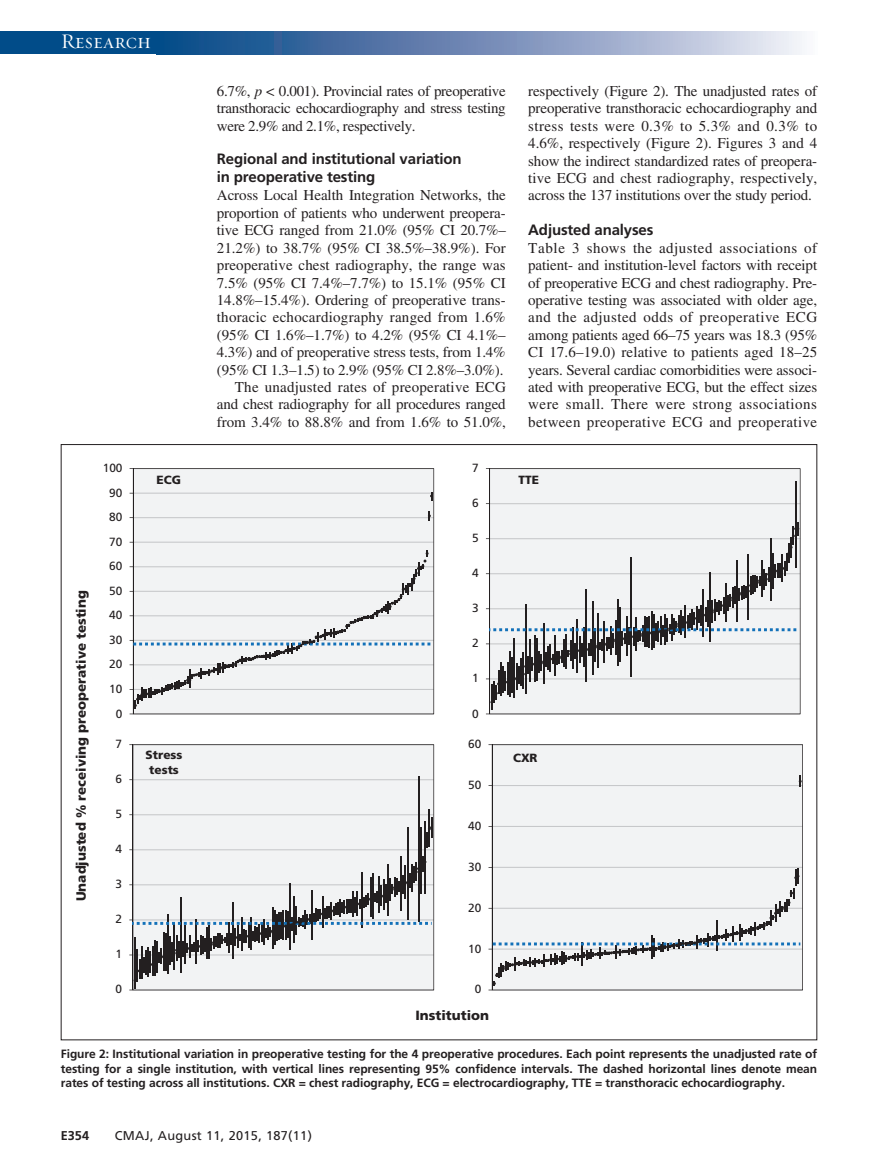
<style>
.page{position:relative;width:878px;height:1175px;background:#fff}
.page>*{position:absolute;margin:0;border:0;box-sizing:border-box;transform-origin:0 0}
.t1{font:21px "Requiem Display HTF Small Caps";letter-spacing:.005em;color:#fff}
.PJ{font:15px/17.4px "Times LT Std";letter-spacing:-.01em;color:#231f20;text-align:justify}
.t2{font:700 15px/18px "Frutiger LT Std";letter-spacing:-.01em;color:#231f20}
.t3{font:900 13.35px "Frutiger LT Std";color:#231f20}
.t4{font:12.75px "Frutiger LT Std";letter-spacing:.025em;color:#231f20}
.t5{font:700 12.75px "Frutiger LT Std";color:#231f20}
.Fig_caption{font:700 12px/14.2px "Frutiger LT Std";letter-spacing:-.005em;color:#231f20;text-align:justify}
.t6{font:11.85px "Frutiger LT Std";color:#231f20}
.t7{font:900 11.85px/14.4px "Frutiger LT Std";color:#231f20;text-align:center}
.s1{font-style:italic}
</style>
<div class="page">
<svg style="left:164px;top:32px;width:638px;height:22px;background:#7691b9"></svg>
<div style="left:0;top:32px;width:164px;height:22px;background:#014c89"></div>
<svg style="left:134px;top:468px;width:300px;height:246px;fill:#f2f3f4"></svg>
<hr style="left:133px;top:468px;width:1px;height:246px;background:#231f20">
<svg style="left:130px;top:550px;width:300px;height:164px"></svg>
<svg style="left:428px;top:511px;width:3px;height:10px"></svg>
<svg style="left:430px;top:492px;width:3px;height:8px"></svg>
<svg style="left:490px;top:468px;width:310px;height:246px;fill:#f2f3f4"></svg>
<hr style="left:489px;top:468px;width:1px;height:246px;background:#231f20">
<hr style="left:795px;top:481px;width:1px;height:86px;background:#231f20">
<svg style="left:486px;top:521px;width:313px;height:193px"></svg>
<svg style="left:134px;top:744px;width:300px;height:246px;fill:#f2f3f4"></svg>
<hr style="left:133px;top:744px;width:1px;height:246px;background:#231f20">
<hr style="left:135px;top:936px;width:1px;height:52px;background:#231f20">
<hr style="left:418px;top:776px;width:1px;height:146px;background:#231f20">
<hr style="left:429px;top:809px;width:1px;height:38px;background:#231f20">
<svg style="left:129px;top:814px;width:304px;height:167px"></svg>
<div style="left:493px;top:744px;width:309px;height:246px;background:#f2f3f4"></div>
<hr style="left:492px;top:744px;width:1px;height:246px;background:#231f20">
<svg style="left:488px;top:867px;width:312px;height:123px"></svg>
<svg style="left:798px;top:775px;width:3px;height:12px"></svg>
<h1 class="t1" style="left:61px;top:29px;width:92px">Research</h1>
<p class="t3" style="left:73px;top:901px;width:312px;rotate:-90deg">Unadjusted % receiving preoperative testing</p>
<p class="t6" style="left:103px;top:461px;width:21px">100</p>
<p class="t6" style="left:109px;top:485px;width:15px">90</p>
<p class="t6" style="left:109px;top:510px;width:15px">80</p>
<p class="t6" style="left:109px;top:534px;width:15px">70</p>
<p class="t6" style="left:109px;top:559px;width:15px">60</p>
<p class="t6" style="left:109px;top:583px;width:15px">50</p>
<p class="t6" style="left:109px;top:608px;width:15px">40</p>
<p class="t6" style="left:109px;top:633px;width:15px">30</p>
<p class="t6" style="left:109px;top:657px;width:15px">20</p>
<p class="t6" style="left:109px;top:682px;width:15px">10</p>
<p class="t6" style="left:116px;top:706px;width:8px">0</p>
<p class="t6" style="left:116px;top:737px;width:8px">7</p>
<p class="t6" style="left:116px;top:772px;width:8px">6</p>
<p class="t6" style="left:116px;top:807px;width:8px">5</p>
<p class="t6" style="left:116px;top:842px;width:8px">4</p>
<p class="t6" style="left:116px;top:877px;width:8px">3</p>
<p class="t6" style="left:116px;top:912px;width:8px">2</p>
<p class="t6" style="left:116px;top:947px;width:8px">1</p>
<p class="t6" style="left:116px;top:982px;width:8px">0</p>
<p class="t7" style="left:156px;top:472px;width:26px">ECG</p>
<p class="t7" style="left:146px;top:748px;width:38px">Stress tests</p>
<p class="PJ" style="left:217px;top:82px;width:290px">6.7%, <span class="s1">p</span> &lt; 0.001). Provincial rates of preoperative transthoracic echocardiography and stress testing were 2.9% and 2.1%, respectively.</p>
<h2 class="t2" style="left:217px;top:150px;width:246px">Regional and institutional variation in preoperative testing</h2>
<p class="PJ" style="left:217px;top:187px;width:290px">Across Local Health Integration Networks, the proportion of patients who underwent preopera&shy;tive ECG ranged from 21.0% (95% CI 20.7%– 21.2%) to 38.7% (95% CI 38.5%–38.9%). For preoperative chest radiography, the range was 7.5% (95% CI 7.4%–7.7%) to 15.1% (95% CI 14.8%–15.4%). Ordering of preoperative trans&shy;thoracic echocardiography ranged from 1.6% (95% CI 1.6%–1.7%) to 4.2% (95% CI 4.1%– 4.3%) and of preoperative stress tests, from 1.4% (95% CI 1.3–1.5) to 2.9% (95% CI 2.8%–3.0%).</p>
<p class="PJ" style="left:217px;top:378px;width:290px;text-indent:18px">The unadjusted rates of preoperative ECG and chest radiography for all procedures ranged from 3.4% to 88.8% and from 1.6% to 51.0%,</p>
<p class="PJ" style="left:528px;top:82px;width:290px">respectively (Figure 2). The unadjusted rates of preoperative transthoracic echocardiography and stress tests were 0.3% to 5.3% and 0.3% to 4.6%, respectively (Figure 2). Figures 3 and 4 show the indirect standardized rates of preopera&shy;tive ECG and chest radiography, respectively, across the 137 institutions over the study period.</p>
<h2 class="t2" style="left:528px;top:221px;width:127px">Adjusted analyses</h2>
<p class="PJ" style="left:528px;top:239px;width:290px">Table 3 shows the adjusted associations of patient- and institution-level factors with receipt of preoperative ECG and chest radiography. Pre&shy;operative testing was associated with older age, and the adjusted odds of preoperative ECG among patients aged 66–75 years was 18.3 (95% CI 17.6–19.0) relative to patients aged 18–25 years. Several cardiac comorbidities were associ&shy;ated with preoperative ECG, but the effect sizes were small. There were strong associations between preoperative ECG and preoperative</p>
<p class="t6" style="left:472px;top:461px;width:8px">7</p>
<p class="t6" style="left:472px;top:496px;width:8px">6</p>
<p class="t6" style="left:472px;top:531px;width:8px">5</p>
<p class="t6" style="left:472px;top:566px;width:8px">4</p>
<p class="t6" style="left:472px;top:601px;width:8px">3</p>
<p class="t6" style="left:472px;top:636px;width:8px">2</p>
<p class="t6" style="left:472px;top:671px;width:8px">1</p>
<p class="t6" style="left:472px;top:706px;width:8px">0</p>
<p class="t6" style="left:468px;top:737px;width:15px">60</p>
<p class="t7" style="left:518px;top:473px;width:22px">TTE</p>
<p class="t6" style="left:468px;top:778px;width:15px">50</p>
<p class="t6" style="left:468px;top:818px;width:15px">40</p>
<p class="t6" style="left:468px;top:859px;width:15px">30</p>
<p class="t6" style="left:468px;top:900px;width:15px">20</p>
<p class="t6" style="left:468px;top:941px;width:15px">10</p>
<p class="t6" style="left:475px;top:982px;width:8px">0</p>
<p class="t3" style="left:415px;top:1007px;width:75px">Institution</p>
<p class="t7" style="left:513px;top:751px;width:26px">CXR</p>
<p class="Fig_caption" style="left:61px;top:1047px;width:758px">Figure 2: Institutional variation in preoperative testing for the 4 preoperative procedures. Each point represents the unadjusted rate of testing for a single institution, with vertical lines representing 95% confidence intervals. The dashed horizontal lines denote mean rates of testing across all institutions. CXR = chest radiography, ECG = electrocardiography, TTE = transthoracic echocardiography.</p>
<p class="t5" style="left:61px;top:1127px;width:30px">E354</p>
<p class="t4" style="left:115px;top:1127px;width:199px">CMAJ, August 11, 2015, 187(11)</p>
</div>
